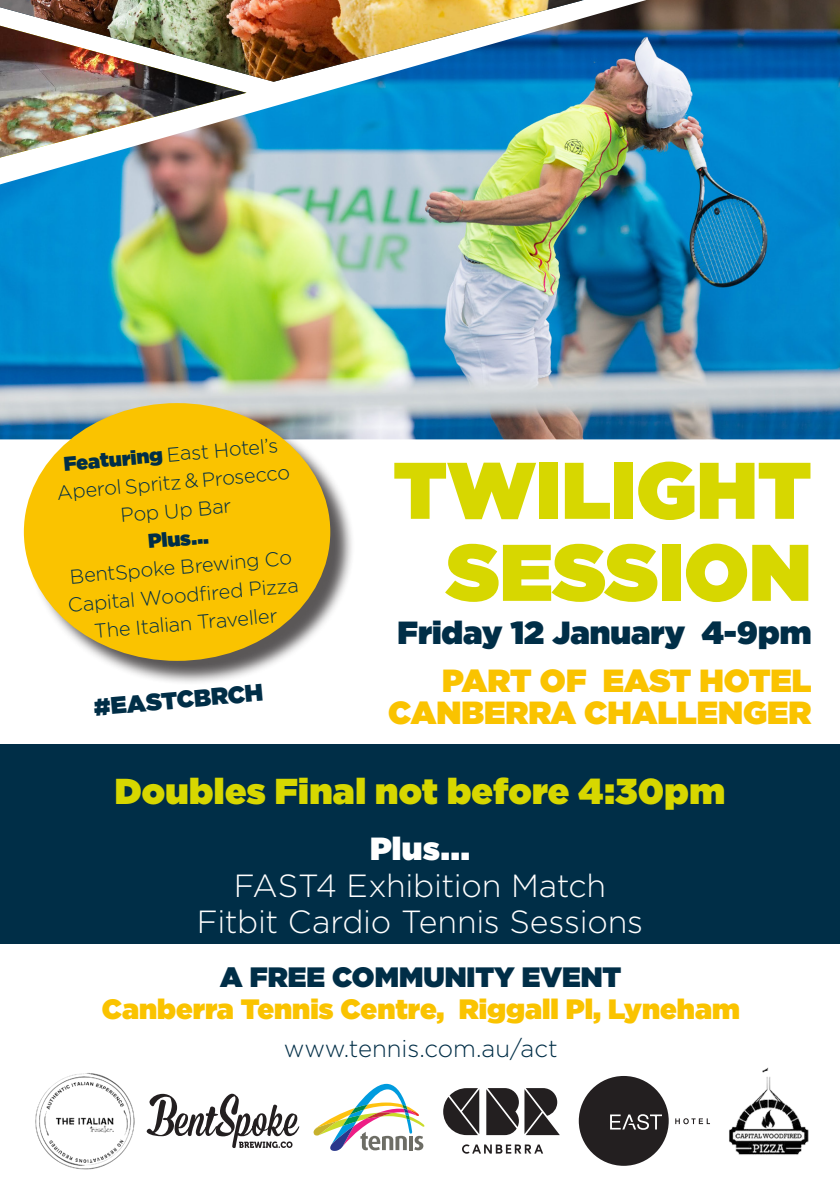
<style>
.page{position:relative;width:840px;height:1191px;background:#fff}
.page>*{position:absolute;margin:0;border:0;box-sizing:border-box;transform-origin:0 0}
.t1{font:900 80px "Gotham";color:#d7d700}
.t2{font:900 36px "Gotham";letter-spacing:.005em;color:#d7d700}
.t3{font:300 32px "Gotham";letter-spacing:-.01em;color:#fff}
.t4{font:900 32px "Gotham";color:#fac300}
.t5{font:900 32px "Gotham";color:#002e47}
.t6{font:900 32px "Gotham";color:#fff}
.t7{font:900 28px "Gotham";color:#fac300}
.t8{font:900 28px "Gotham";color:#002e47}
.t9{font:300 24px "Gotham";color:#002e47}
.t10{font:900 24px "Gotham";color:#002e47}
.t11{font:300 20px "Gotham";color:#002e47}
.t12{font:900 20px "Gotham";color:#002e47}
.s1{font-weight:900}
</style>
<div class="page">
<div style="left:0;top:744px;width:839px;height:200px;background:#002e47"></div>
<img style="left:0;top:0;width:839px;height:439px">
<img style="left:0;top:82px;width:246px;height:76px">
<img style="left:0;top:0;width:581px;height:82px">
<div style="left:27px;top:406px;width:327px;height:279px;background:#231f20;opacity:.75"></div>
<div style="left:24px;top:403px;width:306px;height:258px;background:#fac300;border-radius:50%"></div>
<svg style="left:147px;top:1083px;width:278px;height:68px"></svg>
<svg style="left:675px;top:1118px;width:34px;height:6px"></svg>
<svg style="left:578px;top:1076px;width:90px;height:89px"></svg>
<img style="left:729px;top:1067px;width:80px;height:88px">
<img style="left:35px;top:1073px;width:100px;height:97px">
<svg style="left:462px;top:1144px;width:81px;height:9px"></svg>
<svg style="left:443px;top:1088px;width:36px;height:47px"></svg>
<svg style="left:486px;top:1088px;width:32px;height:47px;background:#3c393a"></svg>
<svg style="left:524px;top:1088px;width:35px;height:47px"></svg>
<p class="t11" style="left:63px;top:451px;width:216px;rotate:-5deg"><span class="s1">Featuring</span> East Hotel’s</p>
<p class="t11" style="left:56px;top:480px;width:235px;rotate:-5deg">Aperol Spritz &amp; Prosecco</p>
<p class="t11" style="left:119px;top:503px;width:113px;rotate:-5deg">Pop Up Bar</p>
<p class="t12" style="left:147px;top:527px;width:62px;rotate:-5deg">Plus...</p>
<p class="t11" style="left:69px;top:564px;width:224px;rotate:-5deg">BentSpoke Brewing Co</p>
<p class="t11" style="left:67px;top:592px;width:233px;rotate:-5deg">Capital Woodfi red Pizza</p>
<p class="t11" style="left:93px;top:618px;width:185px;rotate:-5deg">The Italian Traveller</p>
<p class="t10" style="left:92px;top:690px;width:171px;rotate:-5deg">#EASTCBRCH</p>
<p class="t1" style="left:393px;top:433px;width:419px">TWILIGHT</p>
<p class="t1" style="left:446px;top:515px;width:366px">SESSION</p>
<p class="t5" style="left:397px;top:610px;width:415px">Friday 12 January 4-9pm</p>
<p class="t4" style="left:442px;top:658px;width:370px">PART OF EAST HOTEL</p>
<p class="t4" style="left:388px;top:690px;width:424px">CANBERRA CHALLENGER</p>
<p class="t2" style="left:115px;top:765px;width:611px">Doubles Final not before 4:30pm</p>
<p class="t6" style="left:370px;top:826px;width:101px">Plus...</p>
<p class="t3" style="left:234px;top:865px;width:373px">FAST4 Exhibition Match</p>
<p class="t3" style="left:197px;top:901px;width:447px">Fitbit Cardio Tennis Sessions</p>
<p class="t8" style="left:220px;top:957px;width:402px">A FREE COMMUNITY EVENT</p>
<p class="t7" style="left:102px;top:989px;width:639px">Canberra Tennis Centre, Riggall Pl, Lyneham</p>
<p class="t9" style="left:284px;top:1033px;width:275px">www.tennis.com.au/act</p>
</div>
